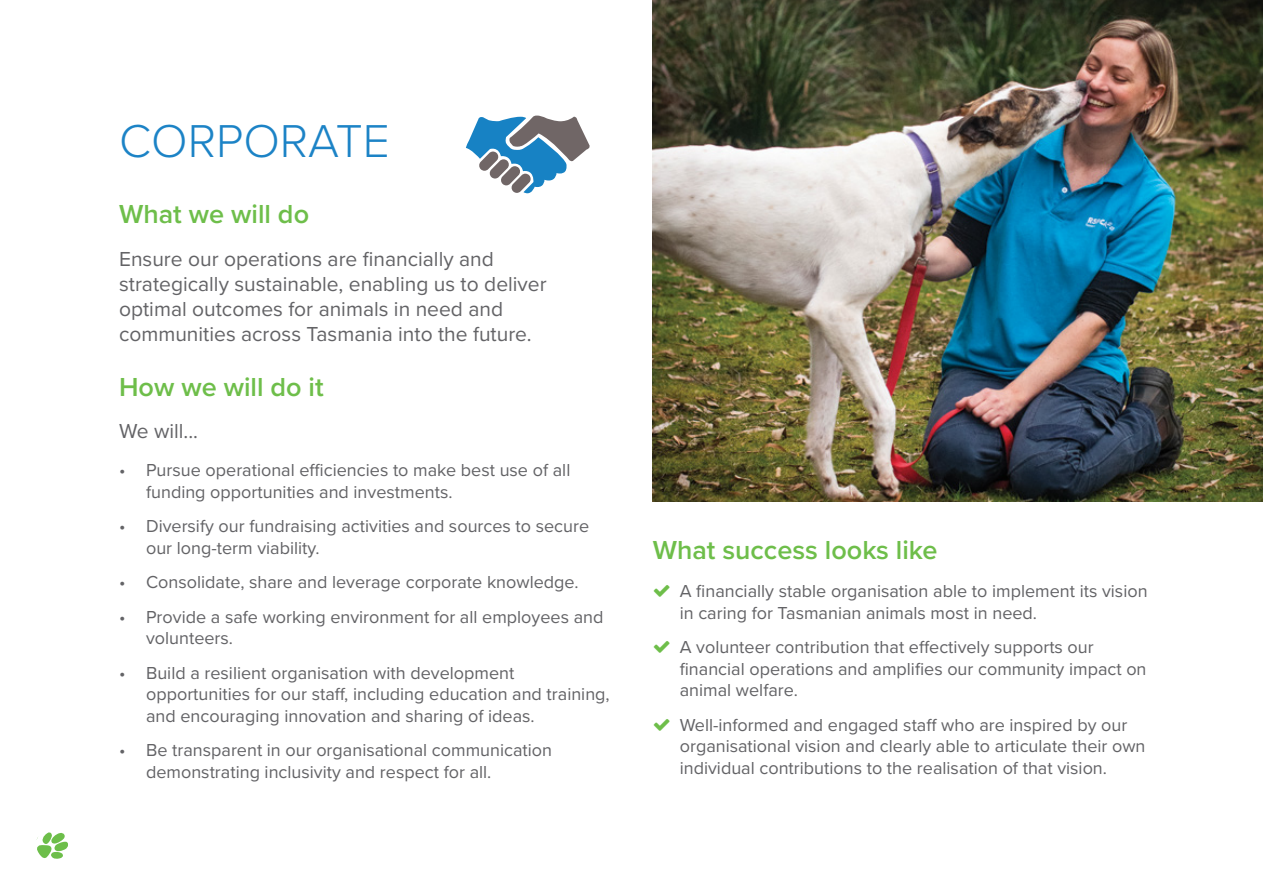
<style>
.page{position:relative;width:1263px;height:893px;background:#fff}
.page>*{position:absolute;margin:0;border:0;box-sizing:border-box;transform-origin:0 0}
.t1{font:300 47.85px "Proxima Nova";color:#1c83c6}
.t2{font:600 27px "Proxima Nova";color:#6ebe4a}
.t3{font:21px/25.2px "Proxima Nova";color:#636366}
.t4{font:18px/21.6px "Proxima Nova";color:#636366}
</style>
<div class="page">
<img style="left:653px;top:0;width:609px;height:502px">
<svg style="left:466px;top:116px;width:124px;height:77px"></svg>
<hr style="left:1262px;top:0;width:1px;height:893px;background:#1c83c6">
<svg style="left:36px;top:832px;width:32px;height:27px"></svg>
<h1 class="t1" style="left:119px;top:105px;width:272px">CORPORATE</h1>
<h2 class="t2" style="left:119px;top:194px;width:192px">What we will do</h2>
<p class="t3" style="left:119px;top:245px;width:429px">Ensure our operations are financially and strategically sustainable, enabling us to deliver optimal outcomes for animals in need and communities across Tasmania into the future.</p>
<h2 class="t2" style="left:119px;top:366px;width:206px">How we will do it</h2>
<p class="t3" style="left:119px;top:417px;width:81px">We will...</p>
<p class="t4" style="left:146px;top:459px;width:426px;text-indent:-27px">• Pursue operational efficiencies to make best use of all funding opportunities and investments.</p>
<p class="t4" style="left:146px;top:515px;width:445px;text-indent:-27px">• Diversify our fundraising activities and sources to secure our long-term viability.</p>
<p class="t4" style="left:119px;top:571px;width:461px">• Consolidate, share and leverage corporate knowledge.</p>
<p class="t4" style="left:146px;top:605px;width:459px;text-indent:-27px">• Provide a safe working environment for all employees and volunteers.</p>
<p class="t4" style="left:146px;top:661px;width:465px;text-indent:-27px">• Build a resilient organisation with development opportunities for our staff, including education and training, and encouraging innovation and sharing of ideas.</p>
<p class="t4" style="left:146px;top:739px;width:408px;text-indent:-27px">• Be transparent in our organisational communication demonstrating inclusivity and respect for all.</p>
<h2 class="t2" style="left:653px;top:529px;width:286px">What success looks like</h2>
<p class="t4" style="left:680px;top:580px;width:469px">A financially stable organisation able to implement its vision in caring for Tasmanian animals most in need.</p>
<p class="t4" style="left:680px;top:636px;width:468px">A volunteer contribution that effectively supports our financial operations and amplifies our community impact on animal welfare.</p>
<p class="t4" style="left:680px;top:713px;width:467px">Well-informed and engaged staff who are inspired by our organisational vision and clearly able to articulate their own individual contributions to the realisation of that vision.</p>
</div>
